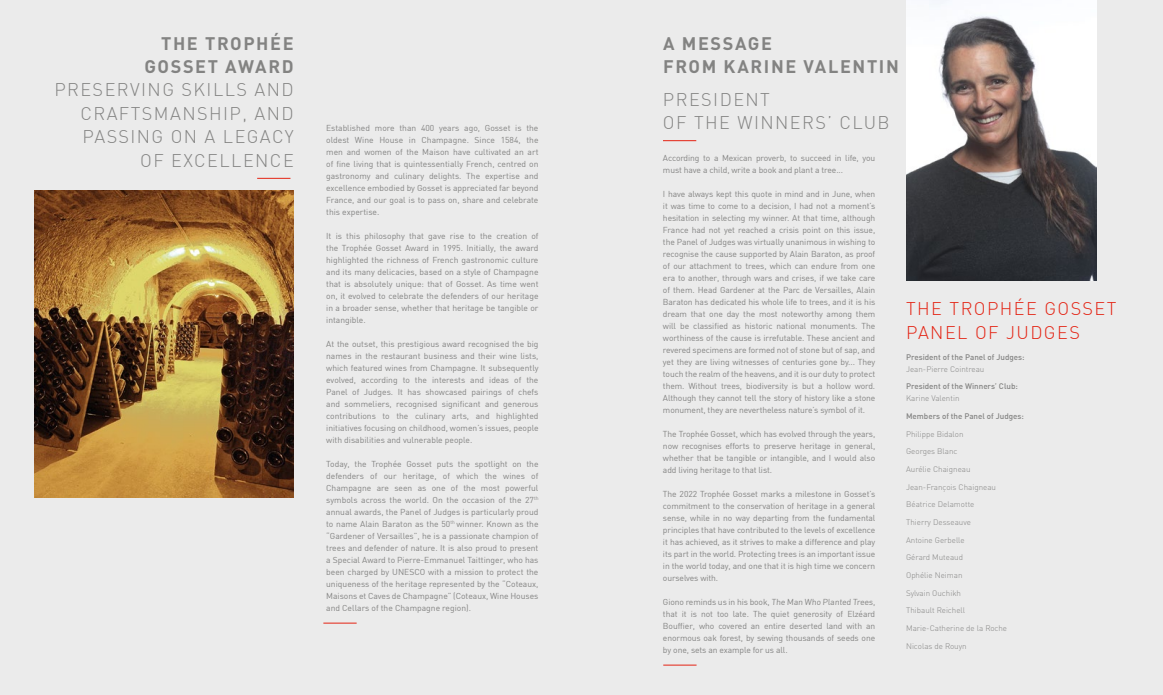
<style>
.page{position:relative;width:1163px;height:695px;background:#fff}
.page>*{position:absolute;margin:0;border:0;box-sizing:border-box;transform-origin:0 0}
.t1{font:300 18px/23.3px "DIN";letter-spacing:.08em;color:#838382;text-align:right}
.t2{font:700 18px/23.3px "DINOT";letter-spacing:.09em;color:#838382;text-align:right}
.t3{font:300 18px/23.3px "DIN";letter-spacing:.08em;color:#e42313}
.t4{font:8.5px/12px "DIN";letter-spacing:-.01em;color:#838382;text-align:justify}
.t5{font:300 8px "DINOT";color:#838382}
.t6{font:500 8px "DINOT";color:#838382}
</style>
<div class="page">
<div style="left:0;top:0;width:1162px;height:694px;background:#ebebeb"></div>
<hr style="left:323px;top:622px;width:33px;height:1px;background:#e42313">
<hr style="left:663px;top:664px;width:33px;height:1px;background:#e42313">
<hr style="left:257px;top:178px;width:33px;height:1px;background:#e42313">
<img style="left:35px;top:190px;width:259px;height:307px">
<hr style="left:663px;top:140px;width:33px;height:1px;background:#e42313">
<img style="left:906px;top:0;width:190px;height:280px">
<h1 class="t2" style="left:144px;top:31px;width:151px">THE TROPHÉE<br>GOSSET AWARD</h1>
<h1 class="t1" style="left:54px;top:78px;width:241px">PRESERVING SKILLS AND<br>CRAFTSMANSHIP, AND<br>PASSING ON A LEGACY<br>OF EXCELLENCE</h1>
<p class="t4" style="left:326px;top:122px;width:214px">Established more than 400 years ago, Gosset is the oldest Wine House in Champagne. Since 1584, the men and women of the Maison have cultivated an art of fine living that is quintessentially French, centred on gastronomy and culinary delights. The expertise and excellence embodied by Gosset is appreciated far beyond France, and our goal is to pass on, share and celebrate this expertise.</p>
<p class="t4" style="left:326px;top:230px;width:214px">It is this philosophy that gave rise to the creation of the Trophée Gosset Award in 1995. Initially, the award highlighted the richness of French gastronomic culture and its many delicacies, based on a style of Champagne that is absolutely unique: that of Gosset. As time went on, it evolved to celebrate the defenders of our heritage in a broader sense, whether that heritage be tangible or intangible.</p>
<p class="t4" style="left:326px;top:338px;width:214px">At the outset, this prestigious award recognised the big names in the restaurant business and their wine lists, which featured wines from Champagne. It subsequently evolved, according to the interests and ideas of the Panel of Judges. It has showcased pairings of chefs and sommeliers, recognised significant and generous contributions to the culinary arts, and highlighted initiatives focusing on childhood, women’s issues, people with disabilities and vulnerable people.</p>
<p class="t4" style="left:326px;top:458px;width:214px">Today, the Trophée Gosset puts the spotlight on the defenders of our heritage, of which the wines of Champagne are seen as one of the most powerful symbols across the world. On the occasion of the 27<sup>th </sup>annual awards, the Panel of Judges is particularly proud to name Alain Baraton as the 50<sup>th</sup> winner. Known as the “Gardener of Versailles”, he is a passionate champion of trees and defender of nature. It is also proud to present a Special Award to Pierre-Emmanuel Taittinger, who has been charged by UNESCO with a mission to protect the uniqueness of the heritage represented by the “Coteaux, Maisons et Caves de Champagne” (Coteaux, Wine Houses and Cellars of the Champagne region).</p>
<h1 class="t2" style="left:663px;top:31px;width:237px;text-align:left">A MESSAGE<br>FROM KARINE VALENTIN</h1>
<h1 class="t1" style="left:663px;top:87px;width:228px;text-align:left">PRESIDENT<br>OF THE WINNERS’ CLUB</h1>
<p class="t4" style="left:663px;top:152px;width:214px">According to a Mexican proverb, to succeed in life, you must have a child, write a book and plant a tree...</p>
<p class="t4" style="left:663px;top:188px;width:214px">I have always kept this quote in mind and in June, when it was time to come to a decision, I had not a moment’s hesitation in selecting my winner. At that time, although France had not yet reached a crisis point on this issue, the Panel of Judges was virtually unanimous in wishing to recognise the cause supported by Alain Baraton, as proof of our attachment to trees, which can endure from one era to another, through wars and crises, if we take care of them. Head Gardener at the Parc de Versailles, Alain Baraton has dedicated his whole life to trees, and it is his dream that one day the most noteworthy among them will be classified as historic national monuments. The worthiness of the cause is irrefutable. These ancient and revered specimens are formed not of stone but of sap, and yet they are living witnesses of centuries gone by... They touch the realm of the heavens, and it is our duty to protect them. Without trees, biodiversity is but a hollow word.<br>Although they cannot tell the story of history like a stone monument, they are nevertheless nature’s symbol of it.</p>
<p class="t4" style="left:663px;top:428px;width:214px">The Trophée Gosset, which has evolved through the years, now recognises efforts to preserve heritage in general, whether that be tangible or intangible, and I would also add living heritage to that list.</p>
<p class="t4" style="left:663px;top:488px;width:214px">The 2022 Trophée Gosset marks a milestone in Gosset’s commitment to the conservation of heritage in a general sense, while in no way departing from the fundamental principles that have contributed to the levels of excellence it has achieved, as it strives to make a difference and play its part in the world. Protecting trees is an important issue in the world today, and one that it is high time we concern ourselves with.</p>
<p class="t4" style="left:663px;top:596px;width:214px">Giono reminds us in his book, The Man Who Planted Trees, that it is not too late. The quiet generosity of Elzéard Bouffier, who covered an entire deserted land with an enormous oak forest, by sewing thousands of seeds one by one, sets an example for us all.</p>
<h1 class="t3" style="left:905px;top:297px;width:212px">THE TROPHÉE GOSSET<br>PANEL OF JUDGES</h1>
<p class="t6" style="left:905px;top:351px;width:120px">President of the Panel of Judges:</p>
<p class="t5" style="left:905px;top:363px;width:80px">Jean-Pierre Cointreau</p>
<p class="t6" style="left:905px;top:381px;width:113px">President of the Winners’ Club:</p>
<p class="t5" style="left:905px;top:393px;width:55px">Karine Valentin</p>
<p class="t6" style="left:905px;top:411px;width:119px">Members of the Panel of Judges:</p>
<p class="t5" style="left:905px;top:428px;width:59px">Philippe Bidalon</p>
<p class="t5" style="left:905px;top:446px;width:53px">Georges Blanc</p>
<p class="t5" style="left:905px;top:464px;width:66px">Aurélie Chaigneau</p>
<p class="t5" style="left:905px;top:482px;width:91px">Jean-François Chaigneau</p>
<p class="t5" style="left:905px;top:499px;width:70px">Béatrice Delamotte</p>
<p class="t5" style="left:905px;top:517px;width:66px">Thierry Desseauve</p>
<p class="t5" style="left:905px;top:535px;width:60px">Antoine Gerbelle</p>
<p class="t5" style="left:905px;top:552px;width:58px">Gérard Muteaud</p>
<p class="t5" style="left:905px;top:570px;width:58px">Ophélie Neiman</p>
<p class="t5" style="left:905px;top:588px;width:56px">Sylvain Ouchikh</p>
<p class="t5" style="left:905px;top:605px;width:61px">Thibault Reichell</p>
<p class="t5" style="left:905px;top:623px;width:102px">Marie-Catherine de la Roche</p>
<p class="t5" style="left:905px;top:641px;width:62px">Nicolas de Rouyn</p>
</div>
